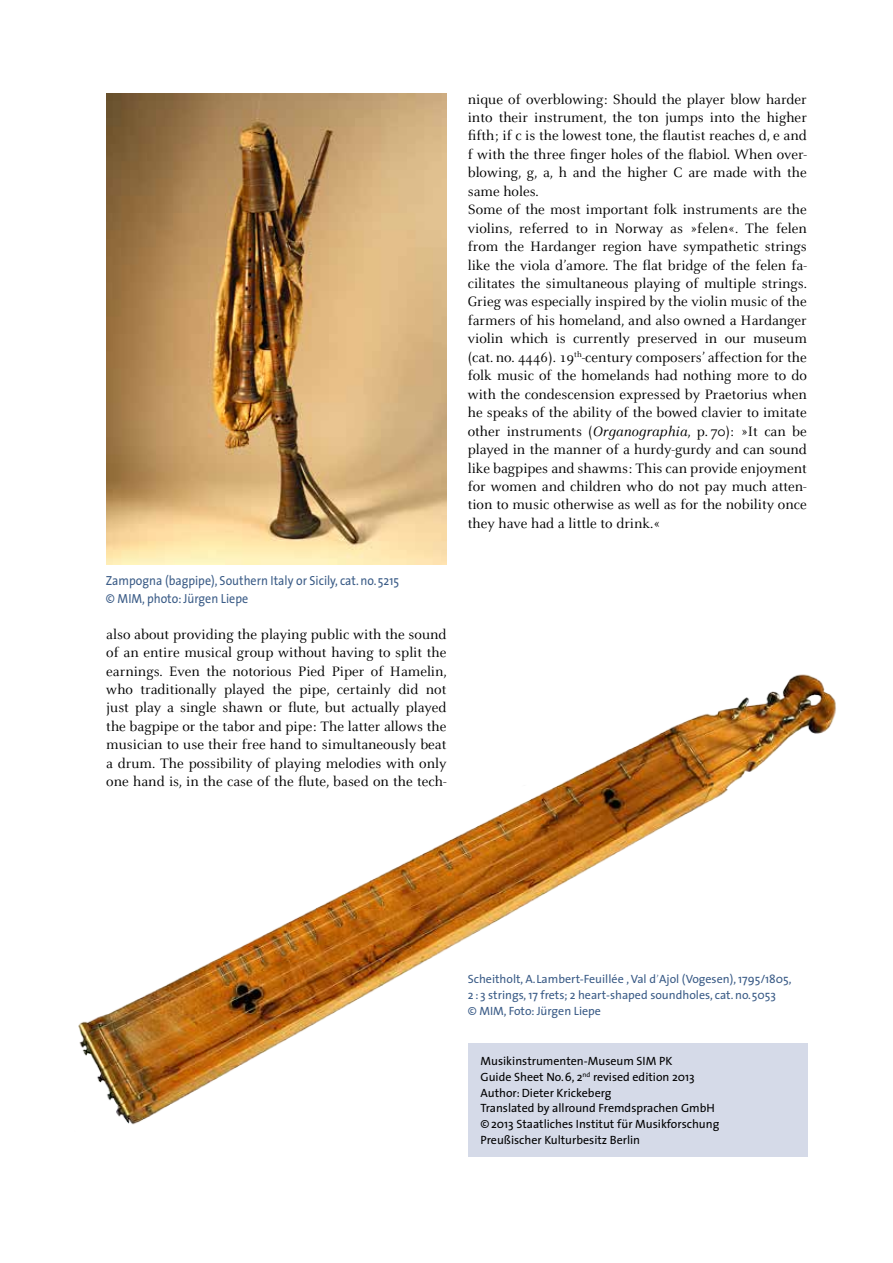
<style>
.page{position:relative;width:893px;height:1263px;background:#fff}
.page>*{position:absolute;margin:0;border:0;box-sizing:border-box;transform-origin:0 0}
.t1{font:15px/18.5px "Celeste";color:#000;text-align:justify}
.t2{font:13.2px/17.4px "The Sans";color:#3b5c87;scale:.91 1}
.t3{font:12px/15.8px "The Sans";color:#000}
.t4{font:12px/15.8px "The Sans";color:#3b5c87}
.s1{font-style:italic}
.s2{font-family:"Celeste"}
</style>
<div class="page">
<div style="left:468px;top:1043px;width:340px;height:113px;background:#d5dae8"></div>
<img style="left:106px;top:94px;width:341px;height:471px">
<img style="left:78px;top:674px;width:758px;height:451px">
<p class="t2" style="left:106px;top:572px;width:324px">Zampogna (bagpipe), Southern Italy or Sicily, cat.no. 5215 © MIM, photo: Jürgen Liepe</p>
<p class="t1" style="left:106px;top:625px;width:342px">also about providing the playing public with the sound of an entire musical group without having to split the earnings. Even the notorious Pied Piper of Hamelin, who traditionally played the pipe, certainly did not just play a single shawn or flute, but actually played the bagpipe or the tabor and pipe: The latter allows the musician to use their free hand to simultaneously beat a drum. The possibility of playing melodies with only one hand is, in the case of the flute, based on the tech-</p>
<p class="t1" style="left:468px;top:90px;width:341px;text-align:left">nique of overblowing: Should the player blow harder into their instrument, the ton jumps into the higher fifth; if c is the lowest tone, the flautist reaches d, e and f with the three finger holes of the flabiol. When over&shy;blowing, g, a, h and the higher C are made with the same holes.<br>Some of the most important folk instruments are the violins, referred to in Norway as »felen«. The felen from the Hardanger region have sympathetic strings like the viola d’amore. The flat bridge of the felen fa&shy;cilitates the simultaneous playing of multiple strings.<br>Grieg was especially inspired by the violin music of the farmers of his homeland, and also owned a Hardanger violin which is currently preserved in our museum (cat. no. 4446). 19<sup>th</sup>-century composers’ affection for the folk music of the homelands had nothing more to do with the condescension expressed by Praetorius when he speaks of the ability of the bowed clavier to imitate other instruments (<span class="s1">Organographia</span>, p. 70): »It can be played in the manner of a hurdy-gurdy and can sound like bagpipes and shawms: This can provide enjoyment for women and children who do not pay much atten&shy;tion to music otherwise as well as for the nobility once they have had a little to drink.«</p>
<p class="t4" style="left:468px;top:971px;width:325px">Scheitholt, A.Lambert-Feuillée , Val d<span class="s2">’</span>Ajol (Vogesen), 1795/1805,<br>2 : 3 strings, 17 frets; 2 heart-shaped soundholes, cat.no.5053<br>© MIM, Foto: Jürgen Liepe</p>
<p class="t3" style="left:480px;top:1053px;width:240px">Musikinstrumenten-Museum SIM PK<br>Guide Sheet No.6, 2<sup>nd</sup> revised edition 2013<br>Author: Dieter Krickeberg<br>Translated by allround Fremdsprachen GmbH ©2013 Staatliches Institut für Musikforschung Preußischer Kulturbesitz Berlin</p>
</div>
